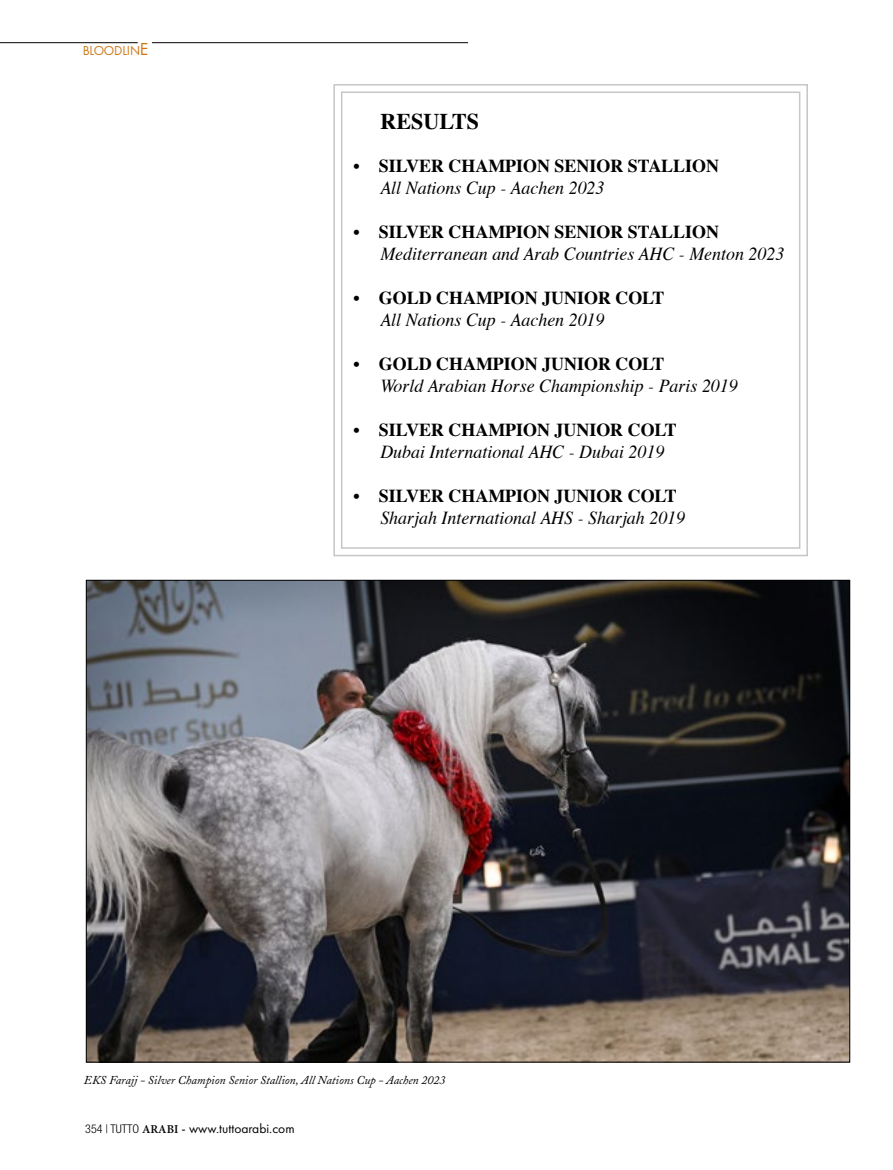
<style>
.page{position:relative;width:893px;height:1170px;background:#fff}
.page>*{position:absolute;margin:0;border:0;box-sizing:border-box;transform-origin:0 0}
.t1{font:700 22.5px "Times";color:#000}
.t2{font:italic 18.3px "Times";color:#000}
.t3{font:700 18.3px "Times";color:#000}
.t4{font:13.5px "Futura PT";color:#000}
.t5{font:13.5px "Futura PT";letter-spacing:-.015em;color:#ce7717}
.t6{font:italic 12px "Adobe Caslon";color:#000}
.s1{font-size:18px}
.s2{font-family:"Helvetica Neue LT Std";font-weight:300;font-stretch:condensed;font-size:12px}
.s3{font-family:"Minion Pro";font-weight:600;font-size:12px}
</style>
<div class="page">
<img style="left:88px;top:581px;width:760px;height:479px">
<svg style="left:333px;top:84px;width:475px;height:473px"></svg>
<div style="left:341px;top:91px;width:459px;height:457px;border:2px solid #c6c6c6"></div>
<hr style="left:152px;top:42px;width:316px;height:1px;background:#000">
<hr style="left:0;top:42px;width:138px;height:1px;background:#000">
<p class="t5" style="left:83px;top:43px;width:67px">BLOODLIN<span class="s1">E</span></p>
<p class="t1" style="left:380px;top:99px;width:100px">RESULTS</p>
<p class="t3" style="left:354px;top:149px;width:367px">• SILVER CHAMPION SENIOR STALLION</p>
<p class="t2" style="left:380px;top:172px;width:226px">All Nations Cup - Aachen 2023</p>
<p class="t3" style="left:354px;top:215px;width:367px">• SILVER CHAMPION SENIOR STALLION</p>
<p class="t2" style="left:380px;top:238px;width:406px">Mediterranean and Arab Countries AHC - Menton 2023</p>
<p class="t3" style="left:354px;top:280px;width:312px">• GOLD CHAMPION JUNIOR COLT</p>
<p class="t2" style="left:380px;top:304px;width:226px">All Nations Cup - Aachen 2019</p>
<p class="t3" style="left:354px;top:346px;width:312px">• GOLD CHAMPION JUNIOR COLT</p>
<p class="t2" style="left:380px;top:370px;width:359px">World Arabian Horse Championship - Paris 2019</p>
<p class="t3" style="left:354px;top:412px;width:325px">• SILVER CHAMPION JUNIOR COLT</p>
<p class="t2" style="left:380px;top:436px;width:285px">Dubai International AHC - Dubai 2019</p>
<p class="t3" style="left:354px;top:478px;width:325px">• SILVER CHAMPION JUNIOR COLT</p>
<p class="t2" style="left:380px;top:501px;width:306px">Sharjah International AHS - Sharjah 2019</p>
<p class="t6" style="left:84px;top:1072px;width:363px">EKS Farajj - Silver Champion Senior Stallion, All Nations Cup - Aachen 2023</p>
<p class="t4" style="left:85px;top:1119px;width:211px"><span class="s2">354 | TUTTO</span> <span class="s3">ARABI</span> - www.tuttoarabi.com</p>
</div>
